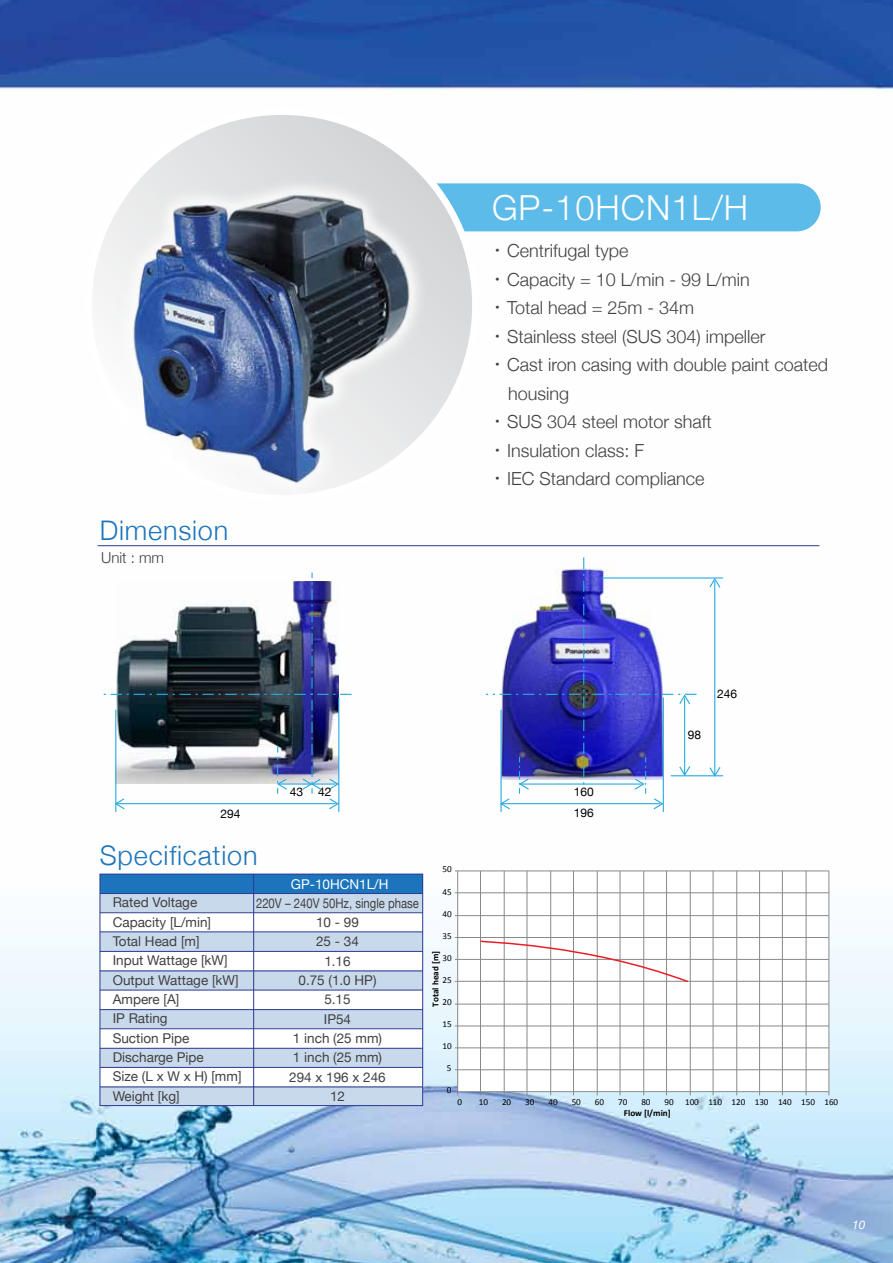
<style>
.page{position:relative;width:893px;height:1263px;background:#fff}
.page>*{position:absolute;margin:0;border:0;box-sizing:border-box;transform-origin:0 0}
.t1{font:300 34.5px "Helvetica Neue";letter-spacing:.03em;color:#fff}
.t2{font:300 27px "Helvetica Neue";letter-spacing:.03em;color:#1c75bc}
.t3{font:300 18px "Helvetica Neue";color:#414042}
.t4{font:300 15px "Helvetica Neue";color:#414042}
.t5{font:13.5px/19.4px "Helvetica Neue";color:#414042}
.t6{font:13.5px/19.4px "Helvetica Neue";color:#414042;text-align:center;scale:.84 1}
.t7{font:13.5px "Helvetica Neue";color:#fff}
.t8{font:12px/21px "Helvetica Neue";color:#000}
.t9{font:italic 12px "Helvetica Neue";color:#fff}
.t10{font:9.15px "Calibri";letter-spacing:-.005em;color:#000}
.t11{font:700 9.15px "Calibri";color:#000}
.s1{font-family:"Koz Go Pr 6 N Regular 83 pv RKSJ H";font-weight:400}
</style>
<div class="page">
<img style="left:0;top:0;width:893px;height:1263px">
<div style="left:395px;top:183px;width:426px;height:48px;background:#5dbbea;border-radius:24px"></div>
<div style="left:92px;top:115px;width:380px;height:380px;background:#d9dadc;border-radius:190px"></div>
<hr style="left:98px;top:545px;width:721px;height:1px;background:#2b3990">
<img style="left:75px;top:149px;width:396px;height:381px">
<div style="left:100px;top:1048px;width:323px;height:19px;background:#c8d9eb"></div>
<div style="left:100px;top:1067px;width:323px;height:20px;background:#fff"></div>
<div style="left:100px;top:1087px;width:323px;height:19px;background:#c8d9eb"></div>
<hr style="left:100px;top:1067px;width:323px;height:1px;background:#2b3990">
<hr style="left:100px;top:1086px;width:323px;height:1px;background:#2b3990">
<div style="left:100px;top:874px;width:323px;height:23px;background:#1c75bc"></div>
<div style="left:100px;top:893px;width:323px;height:20px;background:#c8d9eb"></div>
<div style="left:100px;top:913px;width:323px;height:19px;background:#fff"></div>
<div style="left:100px;top:932px;width:323px;height:19px;background:#c8d9eb"></div>
<div style="left:100px;top:951px;width:323px;height:20px;background:#fff"></div>
<div style="left:100px;top:971px;width:323px;height:19px;background:#c8d9eb"></div>
<div style="left:100px;top:990px;width:323px;height:19px;background:#fff"></div>
<div style="left:100px;top:1009px;width:323px;height:20px;background:#c8d9eb"></div>
<div style="left:100px;top:1029px;width:323px;height:19px;background:#fff"></div>
<div style="left:100px;top:874px;width:323px;height:232px;border:1px solid #2b3990"></div>
<hr style="left:100px;top:893px;width:323px;height:1px;background:#2b3990">
<hr style="left:253px;top:874px;width:1px;height:231px;background:#2b3990">
<hr style="left:100px;top:912px;width:323px;height:1px;background:#2b3990">
<hr style="left:100px;top:931px;width:323px;height:1px;background:#2b3990">
<hr style="left:100px;top:951px;width:323px;height:1px;background:#2b3990">
<hr style="left:100px;top:970px;width:323px;height:1px;background:#2b3990">
<hr style="left:100px;top:990px;width:323px;height:1px;background:#2b3990">
<hr style="left:100px;top:1009px;width:323px;height:1px;background:#2b3990">
<hr style="left:100px;top:1028px;width:323px;height:1px;background:#2b3990">
<hr style="left:100px;top:1048px;width:323px;height:1px;background:#2b3990">
<hr style="left:115px;top:710px;width:1px;height:102px;background:#27aae1">
<hr style="left:338px;top:697px;width:1px;height:115px;background:#27aae1">
<img style="left:104px;top:572px;width:248px;height:238px">
<hr style="left:500px;top:710px;width:2px;height:102px;background:#27aae1">
<hr style="left:663px;top:697px;width:1px;height:115px;background:#27aae1">
<hr style="left:671px;top:775px;width:52px;height:1px;background:#27aae1">
<hr style="left:602px;top:577px;width:121px;height:1px;background:#27aae1">
<svg style="left:708px;top:766px;width:13px;height:12px"></svg>
<svg style="left:708px;top:577px;width:13px;height:12px"></svg>
<hr style="left:714px;top:581px;width:1px;height:195px;background:#27aae1">
<img style="left:486px;top:557px;width:211px;height:253px">
<div style="left:458px;top:871px;width:370px;height:220px;background:#fff"></div>
<hr style="left:458px;top:1069px;width:371px;height:1px;background:#898989">
<hr style="left:458px;top:1047px;width:371px;height:1px;background:#898989">
<hr style="left:458px;top:1025px;width:371px;height:1px;background:#898989">
<hr style="left:458px;top:1004px;width:371px;height:1px;background:#898989">
<hr style="left:458px;top:981px;width:371px;height:1px;background:#898989">
<hr style="left:458px;top:959px;width:371px;height:1px;background:#898989">
<hr style="left:458px;top:937px;width:371px;height:1px;background:#898989">
<hr style="left:458px;top:915px;width:371px;height:1px;background:#898989">
<hr style="left:458px;top:892px;width:371px;height:1px;background:#898989">
<hr style="left:458px;top:870px;width:371px;height:1px;background:#898989">
<hr style="left:480px;top:871px;width:1px;height:221px;background:#898989">
<hr style="left:504px;top:871px;width:1px;height:221px;background:#898989">
<hr style="left:527px;top:871px;width:1px;height:221px;background:#898989">
<hr style="left:550px;top:871px;width:1px;height:221px;background:#898989">
<hr style="left:573px;top:871px;width:1px;height:221px;background:#898989">
<hr style="left:597px;top:871px;width:1px;height:221px;background:#898989">
<hr style="left:620px;top:871px;width:1px;height:221px;background:#898989">
<hr style="left:643px;top:871px;width:1px;height:221px;background:#898989">
<hr style="left:666px;top:871px;width:1px;height:221px;background:#898989">
<hr style="left:690px;top:871px;width:1px;height:221px;background:#898989">
<hr style="left:713px;top:871px;width:1px;height:221px;background:#898989">
<hr style="left:736px;top:871px;width:1px;height:221px;background:#898989">
<hr style="left:759px;top:871px;width:1px;height:221px;background:#898989">
<hr style="left:782px;top:871px;width:1px;height:221px;background:#898989">
<hr style="left:806px;top:871px;width:1px;height:221px;background:#898989">
<hr style="left:828px;top:871px;width:1px;height:221px;background:#898989">
<hr style="left:457px;top:871px;width:1px;height:221px;background:#898989">
<hr style="left:458px;top:1091px;width:371px;height:1px;background:#898989">
<svg style="left:479px;top:939px;width:210px;height:44px"></svg>
<h2 class="t2" style="left:100px;top:508px;width:130px">Dimension</h2>
<p class="t4" style="left:101px;top:545px;width:65px">Unit : mm</p>
<h1 class="t1" style="left:492px;top:180px;width:258px">GP-10HCN1L/H</h1>
<p class="t3" style="left:488px;top:236px;width:141px"><span class="s1">・</span> Centrifugal type</p>
<p class="t3" style="left:488px;top:265px;width:263px"><span class="s1">・</span> Capacity = 10 L/min - 99 L/min</p>
<p class="t3" style="left:488px;top:293px;width:207px"><span class="s1">・</span> Total head = 25m - 34m</p>
<p class="t3" style="left:488px;top:322px;width:278px"><span class="s1">・</span> Stainless steel (SUS 304) impeller</p>
<p class="t3" style="left:488px;top:350px;width:341px"><span class="s1">・</span> Cast iron casing with double paint coated</p>
<p class="t3" style="left:508px;top:379px;width:63px">housing</p>
<p class="t3" style="left:488px;top:407px;width:225px"><span class="s1">・</span>SUS 304 steel motor shaft</p>
<p class="t3" style="left:488px;top:436px;width:157px"><span class="s1">・</span> Insulation class: F</p>
<p class="t3" style="left:488px;top:464px;width:217px"><span class="s1">・</span> IEC Standard compliance</p>
<p class="t8" style="left:221px;top:804px;width:22px">294</p>
<h2 class="t2" style="left:100px;top:833px;width:159px">Specification</h2>
<p class="t8" style="left:290px;top:782px;width:15px">43</p>
<p class="t8" style="left:318px;top:782px;width:15px">42</p>
<p class="t8" style="left:574px;top:782px;width:22px">160<br>196</p>
<p class="t7" style="left:291px;top:874px;width:99px">GP-10HCN1L/H</p>
<p class="t10" style="left:443px;top:864px;width:11px">50</p>
<p class="t10" style="left:443px;top:886px;width:11px">45</p>
<p class="t8" style="left:688px;top:725px;width:15px">98</p>
<p class="t8" style="left:717px;top:684px;width:22px">246</p>
<p class="t5" style="left:113px;top:893px;width:130px">Rated Voltage<br>Capacity [L/min]<br>Total Head [m]<br>Input Wattage [kW]<br>Output Wattage [kW]<br>Ampere [A]<br>IP Rating<br>Suction Pipe<br>Discharge Pipe<br>Size (L x W x H) [mm]<br>Weight [kg]</p>
<p class="t6" style="left:256px;top:894px;width:196px">220V – 240V 50Hz, single phase<br>10 - 99<br>25 - 34<br>1.16<br>0.75 (1.0 HP)<br>5.15<br>IP54<br>1 inch (25 mm)<br>1 inch (25 mm)<br>294 x 196 x 246<br>12</p>
<p class="t10" style="left:443px;top:908px;width:11px">40</p>
<p class="t10" style="left:443px;top:930px;width:11px">35</p>
<p class="t11" style="left:430px;top:1007px;width:57px;rotate:-90deg">Total head [m]</p>
<p class="t10" style="left:443px;top:952px;width:11px">30</p>
<p class="t10" style="left:443px;top:974px;width:11px">25</p>
<p class="t10" style="left:443px;top:996px;width:11px">20</p>
<p class="t10" style="left:443px;top:1018px;width:11px">15</p>
<p class="t10" style="left:443px;top:1040px;width:11px">10</p>
<p class="t10" style="left:447px;top:1062px;width:6px">5</p>
<p class="t10" style="left:447px;top:1085px;width:6px">0</p>
<p class="t10" style="left:457px;top:1096px;width:6px">0</p>
<p class="t10" style="left:479px;top:1096px;width:11px">10</p>
<p class="t10" style="left:502px;top:1096px;width:11px">20</p>
<p class="t10" style="left:525px;top:1096px;width:11px">30</p>
<p class="t10" style="left:548px;top:1096px;width:11px">40</p>
<p class="t10" style="left:572px;top:1096px;width:11px">50</p>
<p class="t10" style="left:595px;top:1096px;width:11px">60</p>
<p class="t10" style="left:618px;top:1096px;width:11px">70</p>
<p class="t10" style="left:641px;top:1096px;width:11px">80</p>
<p class="t10" style="left:665px;top:1096px;width:175px">90 100 110 120 130 140 150 160</p>
<p class="t11" style="left:624px;top:1107px;width:48px">Flow [l/min]</p>
<p class="t9" style="left:852px;top:1216px;width:15px">10</p>
</div>
